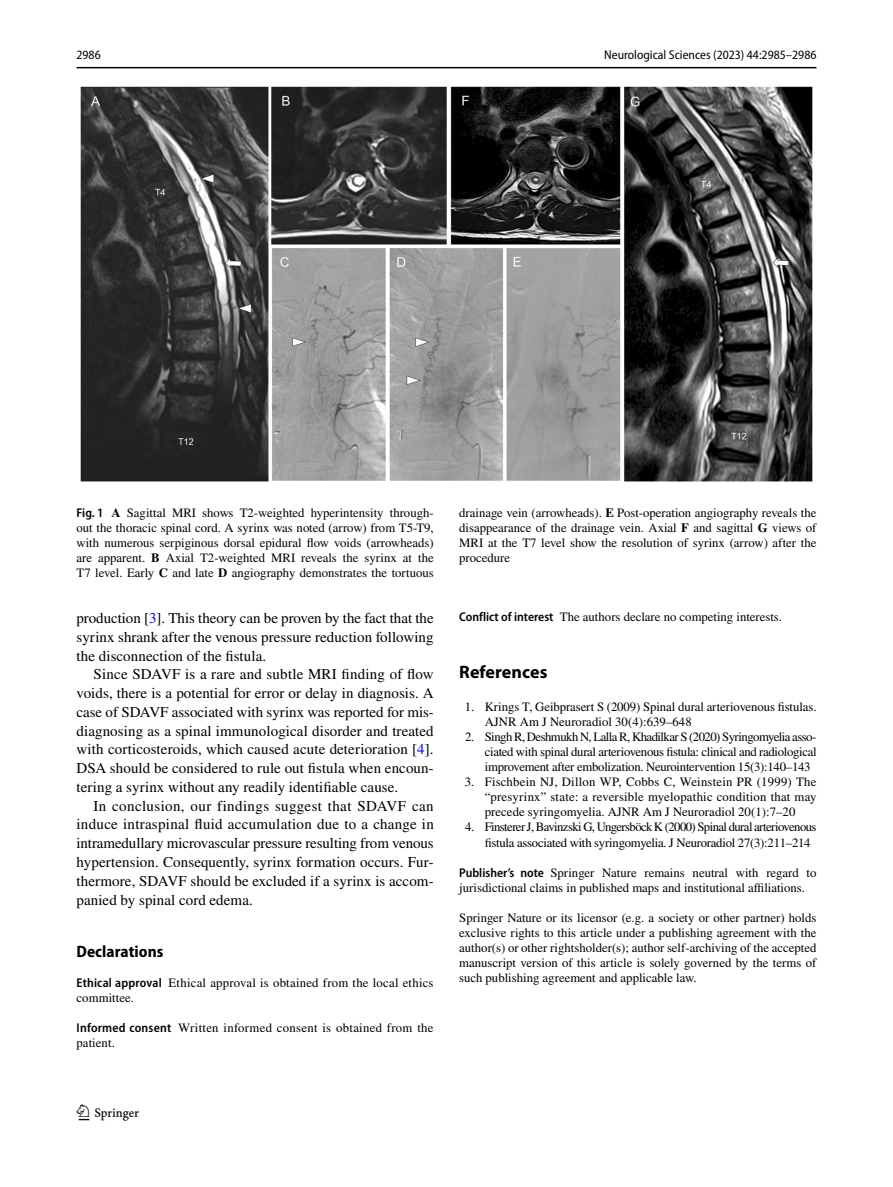
<style>
.page{position:relative;width:893px;height:1187px;background:#fff}
.page>*{position:absolute;margin:0;border:0;box-sizing:border-box;transform-origin:0 0}
.t1{font:22.5px "Springnew Regular 2";color:#000}
.t2{font:700 18px "Myriad Pro";letter-spacing:.005em;color:#000}
.t3{font:700 semi-condensed 16.5px "Myriad Pro";letter-spacing:.005em;color:#000}
.t4{font:15px/18.8px "STIX";letter-spacing:.005em;color:#000;text-align:justify}
.t5{font:12.75px/15px "STIX";color:#000;text-align:justify}
.t6{font:12.75px/15px "STIX";letter-spacing:-.045em;color:#000}
.t7{font:12.75px/15px "STIX";letter-spacing:.025em;color:#000}
.t8{font:semi-condensed 12.75px "Myriad Pro";color:#000}
.s1{font-family:"Myriad Pro";font-weight:600;font-stretch:semi-condensed}
.s2{font-weight:700}
.s3{color:#00f}
</style>
<div class="page">
<hr style="left:77px;top:67px;width:739px;height:1px;background:#000">
<img style="left:81px;top:87px;width:731px;height:394px">
<p class="t8" style="left:77px;top:48px;width:26px">2986</p>
<p class="t8" style="left:604px;top:48px;width:214px">Neurological Sciences (2023) 44:2985–2986</p>
<p class="t5" style="left:77px;top:506px;width:359px"><span class="s1">Fig. 1</span> <span class="s2">A</span> Sagittal MRI shows T2-weighted hyperintensity through&shy;out the thoracic spinal cord. A syrinx was noted (arrow) from T5-T9, with numerous serpiginous dorsal epidural flow voids (arrowheads) are apparent. <span class="s2">B</span> Axial T2-weighted MRI reveals the syrinx at the T7 level. Early <span class="s2">C</span> and late <span class="s2">D</span> angiography demonstrates the tortuous</p>
<p class="t5" style="left:459px;top:505px;width:359px">drainage vein (arrowheads). <span class="s2">E</span> Post-operation angiography reveals the disappearance of the drainage vein. Axial <span class="s2">F</span> and sagittal <span class="s2">G</span> views of MRI at the T7 level show the resolution of syrinx (arrow) after the procedure</p>
<p class="t4" style="left:77px;top:609px;width:359px">production [<span class="s3">3</span>]. This theory can be proven by the fact that the syrinx shrank after the venous pressure reduction following the disconnection of the fistula.</p>
<p class="t4" style="left:77px;top:666px;width:359px;text-indent:17px">Since SDAVF is a rare and subtle MRI finding of flow voids, there is a potential for error or delay in diagnosis. A case of SDAVF associated with syrinx was reported for mis&shy;diagnosing as a spinal immunological disorder and treated with corticosteroids, which caused acute deterioration [<span class="s3">4</span>].<br>DSA should be considered to rule out fistula when encoun&shy;tering a syrinx without any readily identifiable cause.</p>
<p class="t4" style="left:77px;top:797px;width:359px;text-indent:17px">In conclusion, our findings suggest that SDAVF can induce intraspinal fluid accumulation due to a change in intramedullary microvascular pressure resulting from venous hypertension. Consequently, syrinx formation occurs. Fur&shy;thermore, SDAVF should be excluded if a syrinx is accom&shy;panied by spinal cord edema.</p>
<p class="t3" style="left:77px;top:942px;width:88px">Declarations</p>
<p class="t5" style="left:77px;top:976px;width:359px"><span class="s1">Ethical approval</span> Ethical approval is obtained from the local ethics committee.</p>
<p class="t7" style="left:77px;top:1021px;width:359px"><span class="s1">Informed consent</span> Written informed consent is obtained from the patient.</p>
<h1 class="t1" style="left:79px;top:1104px;width:62px">1 3</h1>
<p class="t5" style="left:459px;top:610px;width:324px"><span class="s1">Conflict of interest</span> The authors declare no competing interests.</p>
<h2 class="t2" style="left:459px;top:660px;width:90px">References</h2>
<p class="t5" style="left:485px;top:700px;width:333px;text-indent:-20px">1. Krings T, Geibprasert S (2009) Spinal dural arteriovenous fistulas.<br>AJNR Am J Neuroradiol 30(4):639–648</p>
<p class="t5" style="left:485px;top:730px;width:333px;text-indent:-20px">2. Singh R, Deshmukh N, Lalla R, Khadilkar S (2020) Syringomyelia asso&shy;ciated with spinal dural arteriovenous fistula: clinical and radiological improvement after embolization. Neurointervention 15(3):140–143</p>
<p class="t5" style="left:485px;top:775px;width:333px;text-indent:-20px">3. Fischbein NJ, Dillon WP, Cobbs C, Weinstein PR (1999) The “presyrinx” state: a reversible myelopathic condition that may precede syringomyelia. AJNR Am J Neuroradiol 20(1):7–20</p>
<p class="t6" style="left:485px;top:820px;width:333px;text-indent:-20px">4. Finsterer J, Bavinzski G, Ungersböck K (2000) Spinal dural arteriovenous fistula associated with syringomyelia. J Neuroradiol 27(3):211–214</p>
<p class="t5" style="left:459px;top:865px;width:359px"><span class="s1">Publisher’s note</span> Springer Nature remains neutral with regard to jurisdictional claims in published maps and institutional affiliations.</p>
<p class="t5" style="left:459px;top:910px;width:359px">Springer Nature or its licensor (e.g. a society or other partner) holds exclusive rights to this article under a publishing agreement with the author(s) or other rightsholder(s); author self-archiving of the accepted manuscript version of this article is solely governed by the terms of such publishing agreement and applicable law.</p>
</div>
